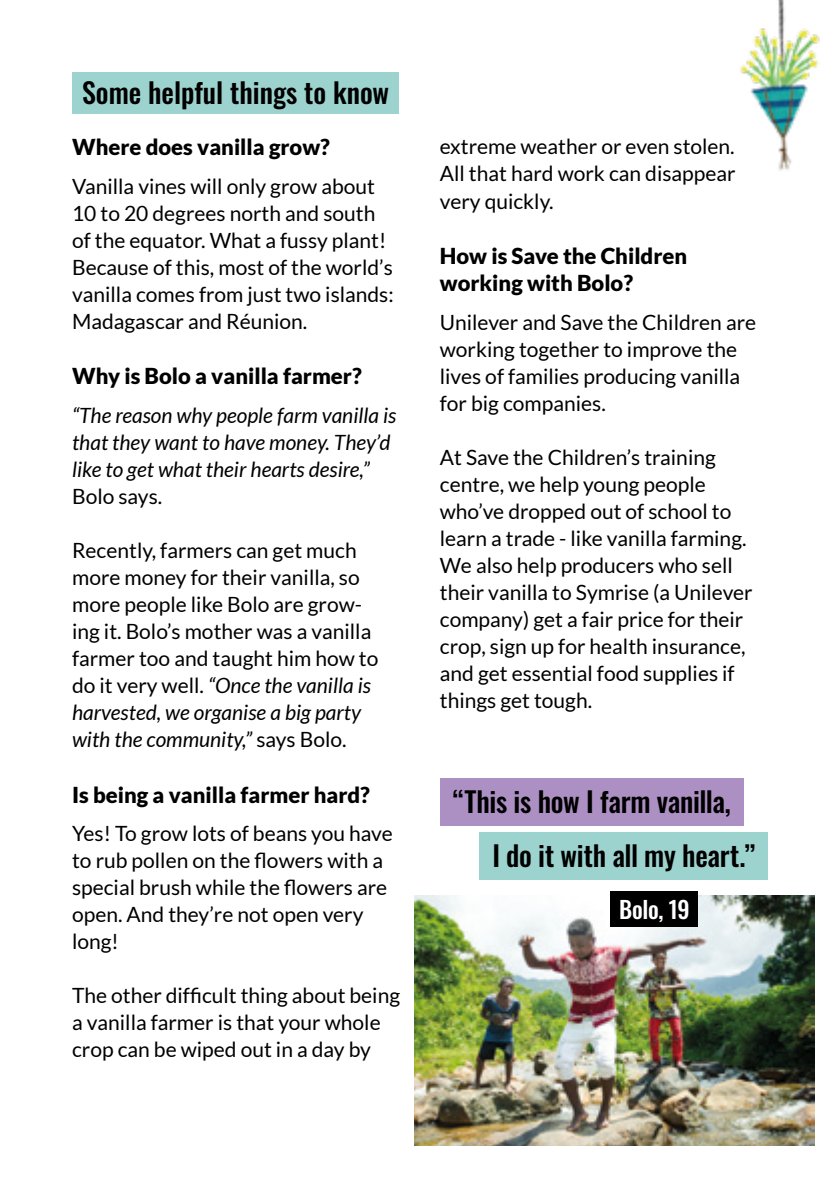
<style>
.page{position:relative;width:840px;height:1191px;background:#fff}
.page>*{position:absolute;margin:0;border:0;box-sizing:border-box;transform-origin:0 0}
.t1{font:28px "Oswald";letter-spacing:-.005em;color:#000}
.t2{font:23.6px "Oswald";letter-spacing:-.015em;color:#fff}
.t3{font:900 22px/27px "Lato";color:#000}
.t4{font:21px/27px "Lato";color:#000}
.t5{font:italic 21px/27px "Lato";color:#000}
.s1{font-style:italic}
</style>
<div class="page">
<img style="left:740px;top:0;width:80px;height:171px">
<img style="left:414px;top:895px;width:400px;height:250px">
<div style="left:440px;top:778px;width:303px;height:48px;background:#ad90c3"></div>
<div style="left:610px;top:891px;width:87px;height:36px;background:#000"></div>
<div style="left:479px;top:832px;width:288px;height:48px;background:#9dd3cf"></div>
<div style="left:73px;top:72px;width:325px;height:42px;background:#9dd3cf"></div>
<h1 class="t1" style="left:82px;top:68px;width:308px">Some helpful things to know</h1>
<p class="t3" style="left:72px;top:133px;width:259px">Where does vanilla grow?</p>
<p class="t4" style="left:72px;top:172px;width:323px">Vanilla vines will only grow about<br>10 to 20 degrees north and south of the equator. What a fussy plant!<br>Because of this, most of the world’s vanilla comes from just two islands:<br>Madagascar and Réunion.</p>
<p class="t3" style="left:72px;top:362px;width:291px">Why is Bolo a vanilla farmer?</p>
<p class="t5" style="left:72px;top:402px;width:325px">“The reason why people farm vanilla is that they want to have money. They’d like to get what their hearts desire,”</p>
<p class="t4" style="left:72px;top:482px;width:92px">Bolo says.</p>
<p class="t4" style="left:72px;top:536px;width:308px">Recently, farmers can get much more money for their vanilla, so more people like Bolo are grow&shy;ing it. Bolo’s mother was a vanilla farmer too and taught him how to do it very well. <span class="s1">“Once the vanilla is harvested, we organise a big party with the community,”</span> says Bolo.</p>
<p class="t3" style="left:72px;top:780px;width:299px">Is being a vanilla farmer hard?</p>
<p class="t4" style="left:72px;top:820px;width:322px">Yes! To grow lots of beans you have to rub pollen on the flowers with a special brush while the flowers are open. And they’re not open very long!</p>
<p class="t4" style="left:72px;top:982px;width:329px">The other difficult thing about being a vanilla farmer is that your whole crop can be wiped out in a day by</p>
<p class="t4" style="left:439px;top:133px;width:297px;text-align:justify">extreme weather or even stolen.<br>All that hard work can disappear very quickly.</p>
<p class="t3" style="left:439px;top:242px;width:249px">How is Save the Children working with Bolo?</p>
<p class="t4" style="left:439px;top:308px;width:318px">Unilever and Save the Children are working together to improve the lives of families producing vanilla for big companies.</p>
<p class="t4" style="left:439px;top:443px;width:314px">At Save the Children’s training centre, we help young people who’ve dropped out of school to learn a trade - like vanilla farming.<br>We also help producers who sell their vanilla to Symrise (a Unilever company) get a fair price for their crop, sign up for health insurance, and get essential food supplies if things get tough.</p>
<h1 class="t1" style="left:452px;top:777px;width:279px">“This is how I farm vanilla,</h1>
<h1 class="t1" style="left:492px;top:831px;width:264px">I do it with all my heart.”</h1>
<p class="t2" style="left:618px;top:888px;width:72px">Bolo, 19</p>
</div>
